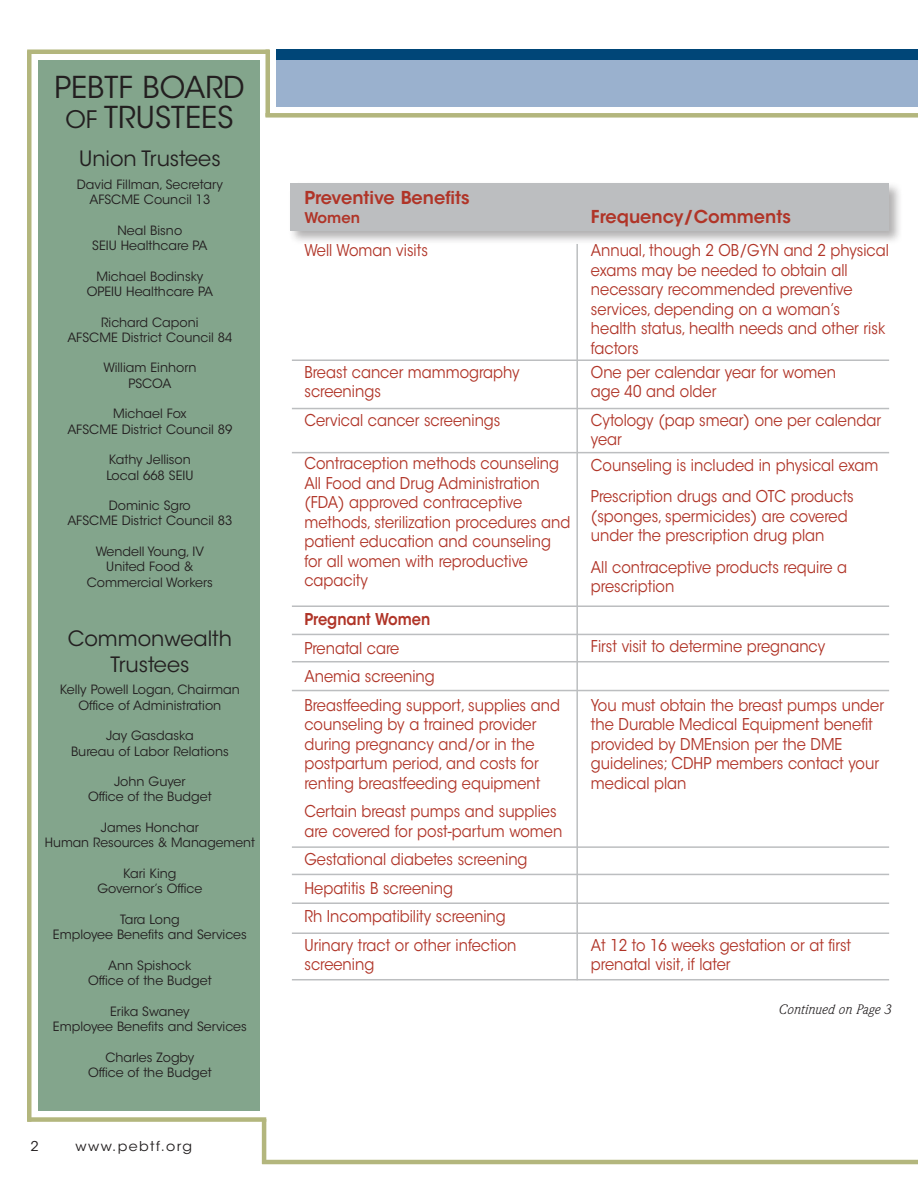
<style>
.page{position:relative;width:918px;height:1188px;background:#fff}
.page>*{position:absolute;margin:0;border:0;box-sizing:border-box;transform-origin:0 0}
.t1{font:30px/30px "ITC Avant Garde Std";color:#231f20;text-align:center}
.t2{font:21px/25.2px "ITC Avant Garde Std";color:#231f20;text-align:center}
.t3{font:600 17.7px "ITC Avant Garde Std";color:#b03427}
.t4{font:16.2px/19.5px "ITC Avant Garde Std";color:#b03427;scale:.9 1}
.t5{font:600 16.2px "ITC Avant Garde Std";color:#b03427;scale:.9 1}
.t6{font:600 14.7px "ITC Avant Garde Std";color:#b03427}
.t7{font:italic 13.5px "Weidemann Std";color:#231f20}
.t8{font:13.5px "ITC Avant Garde Std";letter-spacing:.1em;color:#231f20;scale:1.05 1}
.t9{font:12.75px/15.3px "ITC Avant Garde Std";color:#231f20;text-align:center}
.s1{font-size:24px}
</style>
<div class="page">
<hr style="left:262px;top:1119px;width:4px;height:45px;background:#b3b67d">
<hr style="left:27px;top:50px;width:242px;height:4px;background:#b3b67d">
<hr style="left:266px;top:50px;width:4px;height:67px;background:#b3b67d">
<div style="left:27px;top:1117px;width:239px;height:5px;background:#b3b67d"></div>
<div style="left:38px;top:60px;width:222px;height:1051px;background:#83a58c"></div>
<div style="left:27px;top:51px;width:5px;height:1071px;background:#b3b67d"></div>
<div style="left:276px;top:50px;width:642px;height:16px;background:#004678"></div>
<div style="left:276px;top:61px;width:642px;height:46px;background:#9ab1ce"></div>
<div style="left:265px;top:113px;width:653px;height:5px;background:#b3b67d"></div>
<hr style="left:262px;top:1160px;width:656px;height:4px;background:#b3b67d">
<div style="left:288px;top:181px;width:615px;height:64px;background:#231f20;opacity:.35"></div>
<div style="left:291px;top:183px;width:598px;height:48px;background:#bcbec0"></div>
<hr style="left:292px;top:359px;width:597px;height:2px;background:#bcbec0">
<hr style="left:292px;top:408px;width:597px;height:1px;background:#bcbec0">
<hr style="left:292px;top:452px;width:597px;height:1px;background:#bcbec0">
<hr style="left:292px;top:634px;width:597px;height:1px;background:#bcbec0">
<hr style="left:292px;top:661px;width:597px;height:1px;background:#bcbec0">
<hr style="left:292px;top:690px;width:597px;height:1px;background:#bcbec0">
<hr style="left:292px;top:846px;width:597px;height:2px;background:#bcbec0">
<hr style="left:292px;top:874px;width:597px;height:1px;background:#bcbec0">
<hr style="left:292px;top:902px;width:597px;height:2px;background:#bcbec0">
<hr style="left:292px;top:605px;width:597px;height:2px;background:#bcbec0">
<hr style="left:292px;top:932px;width:597px;height:2px;background:#bcbec0">
<hr style="left:292px;top:979px;width:597px;height:1px;background:#bcbec0">
<hr style="left:576px;top:244px;width:2px;height:736px;background:#bcbec0">
<h1 class="t1" style="left:55px;top:73px;width:191px">PEBTF BOARD<br><span class="s1">OF</span> TRUSTEES</h1>
<p class="t2" style="left:79px;top:146px;width:143px">Union Trustees</p>
<p class="t9" style="left:77px;top:177px;width:147px">David Fillman, Secretary<br>AFSCME Council 13</p>
<p class="t9" style="left:92px;top:223px;width:117px">Neal Bisno<br>SEIU Healthcare PA</p>
<p class="t9" style="left:87px;top:269px;width:128px">Michael Bodinsky<br>OPEIU Healthcare PA</p>
<p class="t9" style="left:67px;top:314px;width:167px">Richard Caponi<br>AFSCME District Council 84</p>
<p class="t9" style="left:103px;top:360px;width:95px">William Einhorn<br>PSCOA</p>
<p class="t9" style="left:67px;top:406px;width:167px">Michael Fox<br>AFSCME District Council 89</p>
<p class="t9" style="left:106px;top:452px;width:89px;text-align:left">Kathy Jellison<br>Local 668 SEIU</p>
<p class="t9" style="left:67px;top:498px;width:167px">Dominic Sgro<br>AFSCME District Council 83</p>
<p class="t9" style="left:87px;top:544px;width:128px">Wendell Young, IV<br>United Food &amp;<br>Commercial Workers</p>
<p class="t2" style="left:68px;top:626px;width:166px">Commonwealth<br>Trustees</p>
<p class="t9" style="left:60px;top:682px;width:181px">Kelly Powell Logan, Chairman<br>Office of Administration</p>
<p class="t9" style="left:71px;top:728px;width:159px">Jay Gasdaska<br>Bureau of Labor Relations</p>
<p class="t9" style="left:88px;top:774px;width:125px">John Guyer<br>Office of the Budget</p>
<p class="t9" style="left:45px;top:820px;width:212px">James Honchar<br>Human Resources &amp; Management</p>
<p class="t9" style="left:97px;top:866px;width:106px">Kari King<br>Governor’s Office</p>
<p class="t9" style="left:53px;top:912px;width:196px">Tara Long<br>Employee Benefits and Services</p>
<p class="t9" style="left:88px;top:958px;width:125px">Ann Spishock<br>Office of the Budget</p>
<p class="t9" style="left:53px;top:1004px;width:196px">Erika Swaney<br>Employee Benefits and Services</p>
<p class="t9" style="left:88px;top:1049px;width:125px">Charles Zogby<br>Office of the Budget</p>
<p class="t8" style="left:30px;top:1138px;width:9px">2</p>
<p class="t8" style="left:76px;top:1138px;width:112px">www.pebtf.org</p>
<p class="t3" style="left:304px;top:186px;width:167px">Preventive Benefits</p>
<p class="t6" style="left:304px;top:209px;width:57px">Women</p>
<p class="t4" style="left:304px;top:241px;width:139px">Well Woman visits</p>
<p class="t4" style="left:304px;top:362px;width:241px">Breast cancer mammography screenings</p>
<p class="t4" style="left:304px;top:410px;width:219px">Cervical cancer screenings</p>
<p class="t4" style="left:304px;top:454px;width:297px">Contraception methods counseling<br>All Food and Drug Administration (FDA) approved contraceptive methods, sterilization procedures and patient education and counseling for all women with reproductive capacity</p>
<p class="t5" style="left:304px;top:609px;width:141px">Pregnant Women</p>
<p class="t4" style="left:304px;top:634px;width:286px;line-height:28.5px">Prenatal care<br>Anemia screening<br>Breastfeeding support, supplies and</p>
<p class="t4" style="left:304px;top:715px;width:264px">counseling by a trained provider during pregnancy and/or in the postpartum period, and costs for renting breastfeeding equipment</p>
<p class="t4" style="left:304px;top:802px;width:288px">Certain breast pumps and supplies are covered for post-partum women</p>
<p class="t4" style="left:304px;top:845px;width:249px;line-height:28.5px">Gestational diabetes screening<br>Hepatitis B screening<br>Rh Incompatibility screening<br>Urinary tract or other infection</p>
<p class="t4" style="left:304px;top:955px;width:79px">screening</p>
<p class="t3" style="left:591px;top:206px;width:201px">Frequency/Comments</p>
<p class="t4" style="left:591px;top:241px;width:333px">Annual, though 2 OB/GYN and 2 physical exams may be needed to obtain all necessary recommended preventive services, depending on a woman’s health status, health needs and other risk factors</p>
<p class="t4" style="left:591px;top:363px;width:274px">One per calendar year for women age 40 and older</p>
<p class="t4" style="left:591px;top:411px;width:324px">Cytology (pap smear) one per calendar year</p>
<p class="t4" style="left:591px;top:450px;width:321px;line-height:31.5px">Counseling is included in physical exam<br>Prescription drugs and OTC products</p>
<p class="t4" style="left:591px;top:507px;width:287px">(sponges, spermicides) are covered under the prescription drug plan</p>
<p class="t4" style="left:591px;top:558px;width:286px">All contraceptive products require a prescription</p>
<p class="t4" style="left:591px;top:637px;width:262px">First visit to determine pregnancy</p>
<p class="t4" style="left:591px;top:696px;width:327px">You must obtain the breast pumps under the Durable Medical Equipment benefit provided by DMEnsion per the DME guidelines; CDHP members contact your medical plan</p>
<p class="t4" style="left:591px;top:936px;width:291px">At 12 to 16 weeks gestation or at first prenatal visit, if later</p>
<p class="t7" style="left:778px;top:1001px;width:114px">Continued on Page 3</p>
</div>
